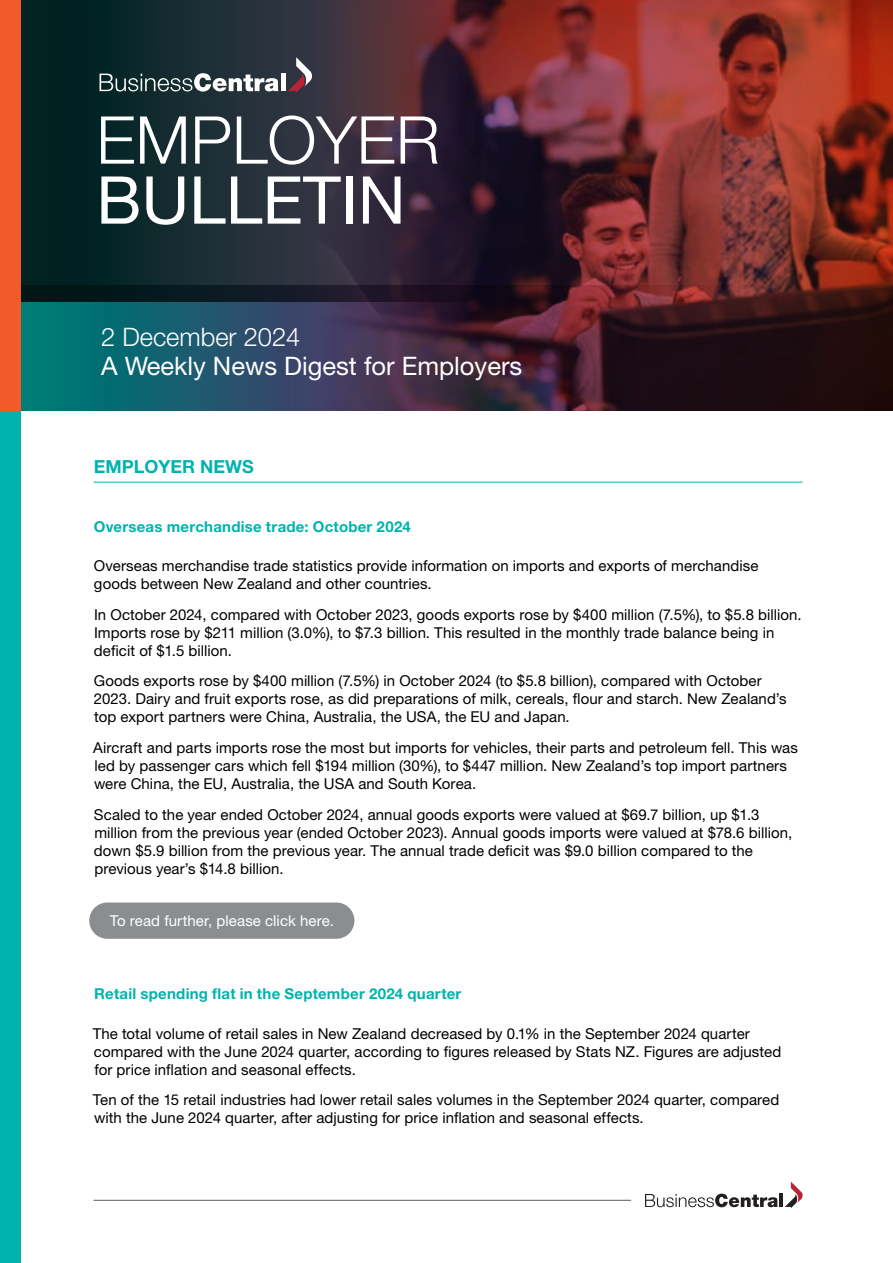
<style>
.page{position:relative;width:893px;height:1263px;background:#fff}
.page>*{position:absolute;margin:0;border:0;box-sizing:border-box;transform-origin:0 0}
.t1{font:300 66px "Helvetica Neue LT Pro";color:#fff}
.t2{font:66px "Helvetica Neue LT Pro";color:#fff}
.t3{font:25.5px "Helvetica Neue LT Pro";color:#fff}
.t4{font:300 25.5px "Helvetica Neue LT Pro";color:#fff}
.t5{font:700 18px "Helvetica Neue LT Pro";color:#00b3ad}
.t6{font:15px/18px "Helvetica Neue LT Pro";letter-spacing:.005em;color:#000}
.t7{font:700 15px "Helvetica Neue LT Pro";letter-spacing:.015em;color:#00b3ad}
.t8{font:15px "Helvetica Neue LT Pro";letter-spacing:.005em;color:#fff}
</style>
<div class="page">
<svg style="left:645px;top:1194px;width:133px;height:13px"></svg>
<hr style="left:779px;top:1194px;width:4px;height:13px;background:#231f20">
<svg style="left:785px;top:1181px;width:18px;height:27px"></svg>
<hr style="left:94px;top:1200px;width:537px;height:1px;background:#5c5b63">
<img style="left:21px;top:0;width:872px;height:410px">
<svg style="left:100px;top:73px;width:179px;height:19px"></svg>
<hr style="left:281px;top:74px;width:4px;height:17px;background:#fff">
<svg style="left:288px;top:57px;width:25px;height:36px"></svg>
<div style="left:89px;top:902px;width:265px;height:37px;background:#8b8e90;border-radius:18px"></div>
<div style="left:0;top:409px;width:21px;height:854px;background:#00b3ad"></div>
<div style="left:0;top:0;width:21px;height:410px;background:#f15a2a"></div>
<hr style="left:94px;top:482px;width:708px;height:1px;background:#00b3ad">
<h1 class="t1" style="left:96px;top:100px;width:345px">EMPLOYER</h1>
<h1 class="t2" style="left:96px;top:159px;width:311px">BULLETIN</h1>
<h2 class="t4" style="left:101px;top:322px;width:201px">2 December 2024</h2>
<h2 class="t3" style="left:101px;top:350px;width:423px">A Weekly News Digest for Employers</h2>
<p class="t5" style="left:94px;top:455px;width:162px">EMPLOYER NEWS</p>
<p class="t7" style="left:94px;top:517px;width:318px">Overseas merchandise trade: October 2024</p>
<p class="t6" style="left:94px;top:556px;width:666px">Overseas merchandise trade statistics provide information on imports and exports of merchandise goods between New Zealand and other countries.</p>
<p class="t6" style="left:94px;top:605px;width:709px">In October 2024, compared with October 2023, goods exports rose by $400 million (7.5%), to $5.8 billion.<br>Imports rose by $211 million (3.0%), to $7.3 billion. This resulted in the monthly trade balance being in deficit of $1.5 billion.</p>
<p class="t6" style="left:94px;top:672px;width:694px">Goods exports rose by $400 million (7.5%) in October 2024 (to $5.8 billion), compared with October<br>2023. Dairy and fruit exports rose, as did preparations of milk, cereals, flour and starch. New Zealand’s top export partners were China, Australia, the USA, the EU and Japan.</p>
<p class="t6" style="left:93px;top:738px;width:706px">Aircraft and parts imports rose the most but imports for vehicles, their parts and petroleum fell. This was led by passenger cars which fell $194 million (30%), to $447 million. New Zealand’s top import partners were China, the EU, Australia, the USA and South Korea.</p>
<p class="t6" style="left:94px;top:805px;width:700px">Scaled to the year ended October 2024, annual goods exports were valued at $69.7 billion, up $1.3 million from the previous year (ended October 2023). Annual goods imports were valued at $78.6 billion, down $5.9 billion from the previous year. The annual trade deficit was $9.0 billion compared to the previous year’s $14.8 billion.</p>
<p class="t8" style="left:110px;top:911px;width:226px">To read further, please click here.</p>
<p class="t7" style="left:94px;top:984px;width:369px">Retail spending flat in the September 2024 quarter</p>
<p class="t6" style="left:93px;top:1024px;width:690px">The total volume of retail sales in New Zealand decreased by 0.1% in the September 2024 quarter compared with the June 2024 quarter, according to figures released by Stats NZ. Figures are adjusted for price inflation and seasonal effects.</p>
<p class="t6" style="left:93px;top:1090px;width:688px">Ten of the 15 retail industries had lower retail sales volumes in the September 2024 quarter, compared with the June 2024 quarter, after adjusting for price inflation and seasonal effects.</p>
</div>
